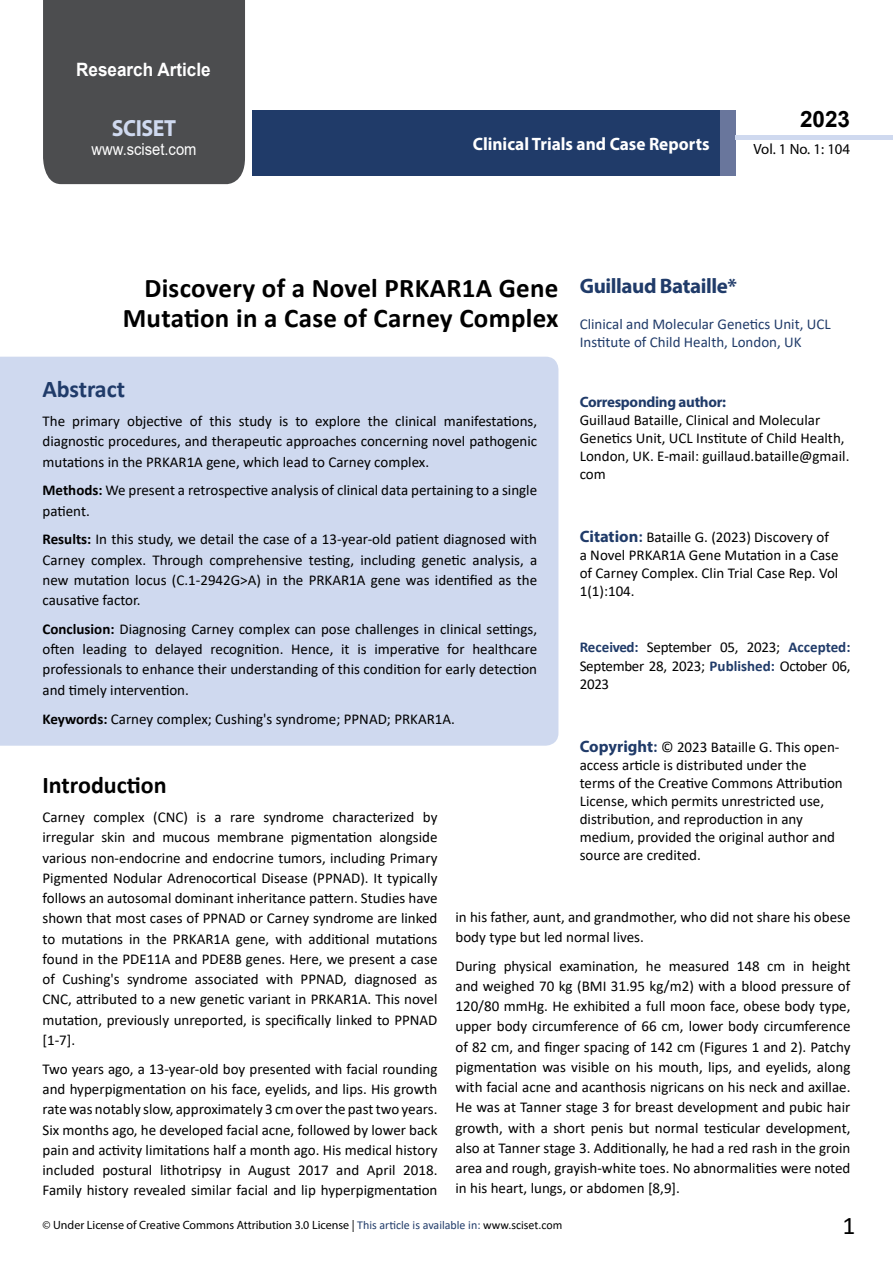
<style>
.page{position:relative;width:893px;height:1263px;background:#fff}
.page>*{position:absolute;margin:0;border:0;box-sizing:border-box;transform-origin:0 0}
.t1{font:700 27px/29.7px "Calibri";letter-spacing:.01em;color:#000;text-align:right}
.t2{font:25.5px "Calibri";color:#000}
.t3{font:700 24px "Calibri";color:#000}
.t4{font:700 24px "Calibri";letter-spacing:-.005em;color:#203b69}
.t5{font:700 23.4px "Myriad Pro";letter-spacing:-.02em;color:#cfd9ef;scale:.93 1}
.t6{font:700 22.5px "Arial";color:#000}
.t7{font:700 21px "Myriad Pro";letter-spacing:-.02em;color:#203b69}
.t8{font:700 18.45px "Arial";color:#fff;scale:.93 1}
.t9{font:700 18px "Myriad Pro";color:#fff;scale:.96 1}
.t10{font:16.5px "Arial";color:#fff;scale:.89 1}
.t11{font:15px/20.2px "Calibri";color:#000;text-align:justify}
.t12{font:15px/18px "Calibri";color:#203b69}
.t13{font:700 15px "Myriad Pro";letter-spacing:-.02em;color:#203b69}
.t14{font:14.85px "Myriad Pro";color:#000}
.t15{font:12px "Myriad Pro";color:#000}
.s1{font-weight:700}
.s2{font-family:"Myriad Pro";font-weight:700;font-size:16.5px;color:#203b69}
.s3{font-weight:700;font-size:16.5px;color:#203b69}
.s4{font-weight:700;color:#203b69}
.s5{font-family:"Calibri";color:#203b69}
.s6{font-family:"Calibri"}
</style>
<div class="page">
<div style="left:43px;top:0;width:202px;height:184px;background:#4c4d4f"></div>
<div style="left:252px;top:110px;width:469px;height:66px;background:#203b69"></div>
<div style="left:720px;top:110px;width:16px;height:66px;background:#69769c"></div>
<div style="left:736px;top:135px;width:157px;height:5px;background:#cfd9ef"></div>
<div style="left:0;top:357px;width:558px;height:389px;background:#cfd9ef"></div>
<p class="t8" style="left:76px;top:56px;width:146px">Research Article</p>
<h3 class="t5" style="left:112px;top:113px;width:71px">SCISET</h3>
<p class="t10" style="left:92px;top:138px;width:119px">www.sciset.com</p>
<p class="t9" style="left:473px;top:132px;width:248px">Clinical Trials and Case Reports</p>
<h3 class="t6" style="left:800px;top:104px;width:52px">2023</h3>
<p class="t14" style="left:753px;top:140px;width:98px">Vol. 1 No. 1: 104</p>
<h1 class="t1" style="left:123px;top:273px;width:437px">Discovery of a Novel PRKAR1A Gene<br>Mutation in a Case of Carney Complex</h1>
<h3 class="t4" style="left:43px;top:372px;width:84px">Abstract</h3>
<p class="t11" style="left:43px;top:411px;width:496px">The primary objective of this study is to explore the clinical manifestations, diagnostic procedures, and therapeutic approaches concerning novel pathogenic mutations in the PRKAR1A gene, which lead to Carney complex.</p>
<p class="t11" style="left:43px;top:480px;width:496px"><span class="s1">Methods:</span> We present a retrospective analysis of clinical data pertaining to a single patient.</p>
<p class="t11" style="left:43px;top:529px;width:496px"><span class="s1">Results:</span> In this study, we detail the case of a 13-year-old patient diagnosed with Carney complex. Through comprehensive testing, including genetic analysis, a new mutation locus (C.1-2942G&gt;A) in the PRKAR1A gene was identified as the causative factor.</p>
<p class="t11" style="left:43px;top:618px;width:496px"><span class="s1">Conclusion:</span> Diagnosing Carney complex can pose challenges in clinical settings, often leading to delayed recognition. Hence, it is imperative for healthcare professionals to enhance their understanding of this condition for early detection and timely intervention.</p>
<p class="t11" style="left:43px;top:708px;width:414px"><span class="s1">Keywords:</span> Carney complex; Cushing's syndrome; PPNAD; PRKAR1A.</p>
<h3 class="t7" style="left:580px;top:272px;width:159px">Guillaud Bataille*</h3>
<p class="t12" style="left:580px;top:314px;width:253px">Clinical and Molecular Genetics Unit, UCL<br>Institute of Child Health, London, UK</p>
<p class="t13" style="left:580px;top:392px;width:148px">Corresponding author:</p>
<p class="t11" style="left:580px;top:411px;width:271px;line-height:18px;text-align:left">Guillaud Bataille, Clinical and Molecular Genetics Unit, UCL Institute of Child Health, London, UK. E-mail: guillaud.bataille@gmail. com</p>
<p class="t11" style="left:580px;top:527px;width:260px;line-height:18px;text-align:left"><span class="s2">Citation</span><span class="s3">:</span> Bataille G. (2023) Discovery of a Novel PRKAR1A Gene Mutation in a Case of Carney Complex. Clin Trial Case Rep. Vol 1(1):104.</p>
<p class="t11" style="left:580px;top:637px;width:272px;line-height:18.8px"><span class="s4">Received:</span> September 05, 2023; <span class="s4">Accepted:<br></span>September 28, 2023; <span class="s4">Published:</span> October 06, 2023</p>
<h3 class="t3" style="left:43px;top:768px;width:126px">Introduction</h3>
<p class="t11" style="left:43px;top:807px;width:396px">Carney complex (CNC) is a rare syndrome characterized by irregular skin and mucous membrane pigmentation alongside various non-endocrine and endocrine tumors, including Primary Pigmented Nodular Adrenocortical Disease (PPNAD). It typically follows an autosomal dominant inheritance pattern. Studies have shown that most cases of PPNAD or Carney syndrome are linked to mutations in the PRKAR1A gene, with additional mutations found in the PDE11A and PDE8B genes. Here, we present a case of Cushing's syndrome associated with PPNAD, diagnosed as CNC, attributed to a new genetic variant in PRKAR1A. This novel mutation, previously unreported, is specifically linked to PPNAD [1-7].</p>
<p class="t11" style="left:43px;top:1058px;width:396px">Two years ago, a 13-year-old boy presented with facial rounding and hyperpigmentation on his face, eyelids, and lips. His growth rate was notably slow, approximately 3 cm over the past two years.<br>Six months ago, he developed facial acne, followed by lower back pain and activity limitations half a month ago. His medical history included postural lithotripsy in August 2017 and April 2018.<br>Family history revealed similar facial and lip hyperpigmentation</p>
<p class="t11" style="left:580px;top:737px;width:265px;line-height:18px;text-align:left"><span class="s2">Copyright</span><span class="s3">:</span> © 2023 Bataille G. This open&shy;access article is distributed under the terms of the Creative Commons Attribution License, which permits unrestricted use, distribution, and reproduction in any medium, provided the original author and source are credited.</p>
<p class="t11" style="left:455px;top:906px;width:396px">in his father, aunt, and grandmother, who did not share his obese body type but led normal lives.</p>
<p class="t11" style="left:455px;top:955px;width:396px">During physical examination, he measured 148 cm in height and weighed 70 kg (BMI 31.95 kg/m2) with a blood pressure of 120/80 mmHg. He exhibited a full moon face, obese body type, upper body circumference of 66 cm, lower body circumference of 82 cm, and finger spacing of 142 cm (Figures 1 and 2). Patchy pigmentation was visible on his mouth, lips, and eyelids, along with facial acne and acanthosis nigricans on his neck and axillae.<br>He was at Tanner stage 3 for breast development and pubic hair growth, with a short penis but normal testicular development, also at Tanner stage 3. Additionally, he had a red rash in the groin area and rough, grayish-white toes. No abnormalities were noted in his heart, lungs, or abdomen [8,9].</p>
<p class="t15" style="left:43px;top:1218px;width:521px">© Under License of Creative Commons Attribution 3.0 License | <span class="s5">This article is available in:</span> <span class="s6">www.sciset.com</span></p>
<h2 class="t2" style="left:843px;top:1207px;width:14px">1</h2>
</div>
